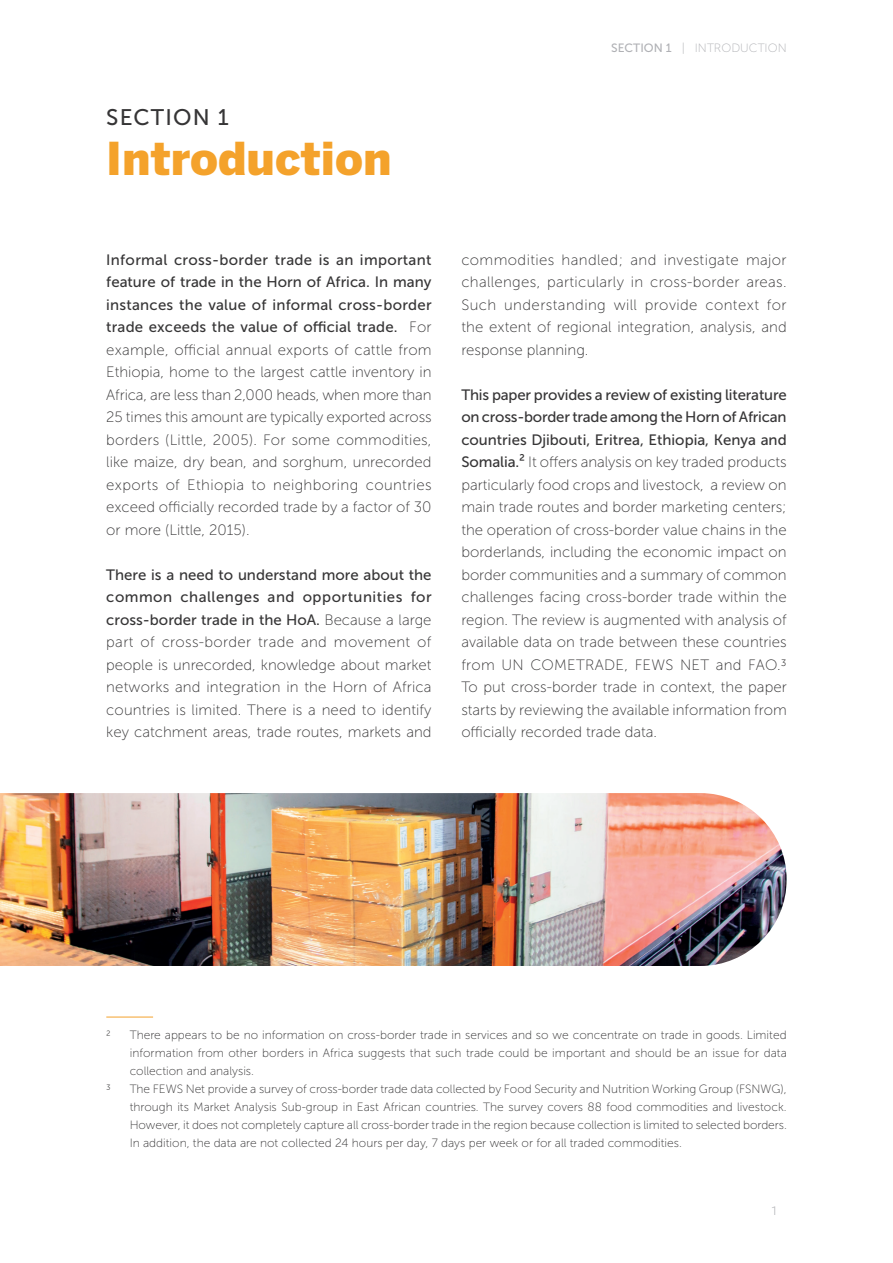
<style>
.page{position:relative;width:893px;height:1263px;background:#fff}
.page>*{position:absolute;margin:0;border:0;box-sizing:border-box;transform-origin:0 0}
.t1{font:900 45px "Benton Sans";color:#f4a22b}
.t2{font:22.5px "Museo Sans 500";letter-spacing:.05em;color:#363536}
.t3{font:15px/22.5px "Museo Sans 100";color:#363536;text-align:justify}
.t4{font:15px/22.5px "Museo Sans 500";letter-spacing:.01em;color:#363536;text-align:justify}
.t5{font:12px/18px "Museo Sans 100";color:#363536}
.t6{font:12px "Museo Sans 100";color:#b0b1b5}
.t7{font:300 12px "Roboto";color:#b0b1b5}
.s1{font-family:"Museo Sans 500"}
.s2{font-family:"Museo Sans 100"}
</style>
<div class="page">
<hr style="left:106px;top:1017px;width:47px;height:1px;background:#f4a22b">
<img style="left:0;top:793px;width:787px;height:173px">
<h2 class="t2" style="left:106px;top:105px;width:124px">SECTION 1</h2>
<h1 class="t1" style="left:106px;top:131px;width:287px">Introduction</h1>
<p class="t6" style="left:611px;top:42px;width:177px"><span class="s1">SECTION 1</span> | INTRODUCTION</p>
<p class="t4" style="left:106px;top:248px;width:327px">Informal cross-border trade is an important feature of trade in the Horn of Africa. In many instances the value of informal cross-border trade exceeds the value of official trade. <span class="s2">For</span></p>
<p class="t3" style="left:106px;top:339px;width:327px">example, official annual exports of cattle from Ethiopia, home to the largest cattle inventory in Africa, are less than 2,000 heads, when more than 25 times this amount are typically exported across borders (Little, 2005). For some commodities, like maize, dry bean, and sorghum, unrecorded exports of Ethiopia to neighboring countries exceed officially recorded trade by a factor of 30 or more (Little, 2015).</p>
<p class="t4" style="left:106px;top:563px;width:327px">There is a need to understand more about the common challenges and opportunities for cross-border trade in the HoA. <span class="s2">Because a large</span></p>
<p class="t3" style="left:106px;top:631px;width:327px">part of cross-border trade and movement of people is unrecorded, knowledge about market networks and integration in the Horn of Africa countries is limited. There is a need to identify key catchment areas, trade routes, markets and</p>
<p class="t3" style="left:461px;top:249px;width:327px">commodities handled; and investigate major challenges, particularly in cross-border areas.<br>Such understanding will provide context for the extent of regional integration, analysis, and response planning.</p>
<p class="t4" style="left:461px;top:383px;width:327px">This paper provides a review of existing literature on cross-border trade among the Horn of African countries Djibouti, Eritrea, Ethiopia, Kenya and</p>
<p class="t3" style="left:461px;top:451px;width:327px"><span class="s1">Somalia.²</span> It offers analysis on key traded products particularly food crops and livestock, a review on main trade routes and border marketing centers; the operation of cross-border value chains in the borderlands, including the economic impact on border communities and a summary of common challenges facing cross-border trade within the region. The review is augmented with analysis of available data on trade between these countries from UN COMETRADE, FEWS NET and FAO.3<br>To put cross-border trade in context, the paper starts by reviewing the available information from officially recorded trade data.</p>
<p class="t5" style="left:106px;top:1026px;width:6px">2</p>
<p class="t5" style="left:106px;top:1080px;width:6px">3</p>
<p class="t5" style="left:130px;top:1026px;width:659px">There appears to be no information on cross-border trade in services and so we concentrate on trade in goods. Limited information from other borders in Africa suggests that such trade could be important and should be an issue for data collection and analysis.<br>The FEWS Net provide a survey of cross-border trade data collected by Food Security and Nutrition Working Group (FSNWG), through its Market Analysis Sub-group in East African countries. The survey covers 88 food commodities and livestock.<br>However, it does not completely capture all cross-border trade in the region because collection is limited to selected borders.<br>In addition, the data are not collected 24 hours per day, 7 days per week or for all traded commodities.</p>
<p class="t7" style="left:771px;top:1202px;width:8px">1</p>
</div>
